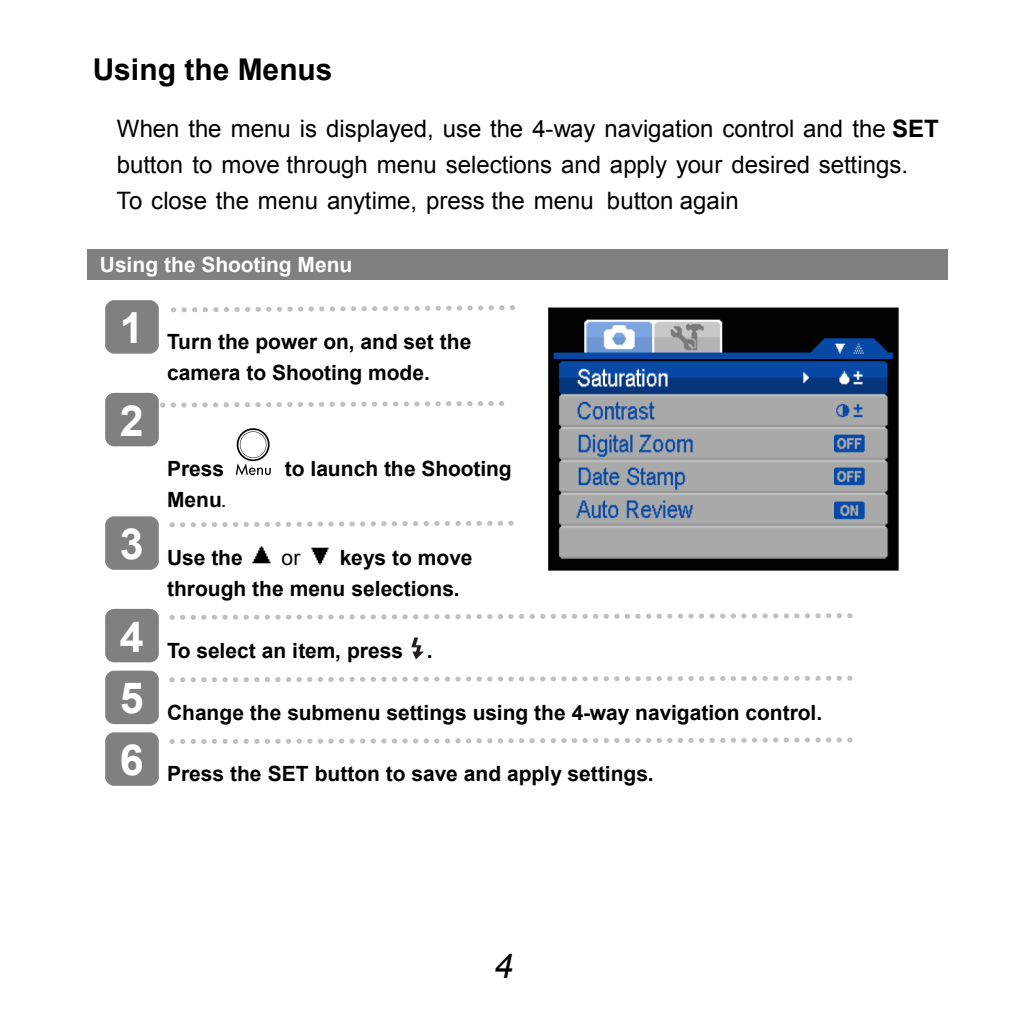
<style>
.page{position:relative;width:1020px;height:1020px;background:#fff}
.page>*{position:absolute;margin:0;border:0;box-sizing:border-box;transform-origin:0 0}
.t1{font:700 42.9px/61.8px "Arial";color:#fff}
.t2{font:italic 34.2px "Arial";color:#000}
.t3{font:700 30px "Arial";color:#000}
.t4{font:24px/36px "Arial";color:#000}
.t5{font:700 21px/30.9px "Arial";color:#000}
.t6{font:700 21px "Arial";letter-spacing:-.005em;color:#fff}
.t7{font:21px "Arial";color:#000}
.s1{font-weight:700}
.s2{font-weight:400}
</style>
<div class="page">
<div style="left:87px;top:249px;width:861px;height:31px;background:#808080"></div>
<img style="left:252px;top:546px;width:19px;height:18px">
<img style="left:311px;top:547px;width:18px;height:18px">
<div style="left:105px;top:609px;width:54px;height:53px;background:#808080;border-radius:9px"></div>
<svg style="left:169px;top:613px;width:684px;height:70px"></svg>
<div style="left:105px;top:671px;width:54px;height:53px;background:#808080;border-radius:9px"></div>
<div style="left:105px;top:516px;width:54px;height:54px;background:#808080;border-radius:9px"></div>
<svg style="left:169px;top:520px;width:345px;height:8px"></svg>
<div style="left:105px;top:300px;width:54px;height:54px;background:#808080;border-radius:9px"></div>
<svg style="left:171px;top:305px;width:344px;height:8px"></svg>
<div style="left:105px;top:393px;width:54px;height:53px;background:#808080;border-radius:9px"></div>
<svg style="left:158px;top:398px;width:347px;height:12px"></svg>
<svg style="left:169px;top:737px;width:684px;height:7px"></svg>
<div style="left:105px;top:732px;width:54px;height:54px;background:#808080;border-radius:9px"></div>
<svg style="left:411px;top:638px;width:13px;height:21px"></svg>
<img style="left:549px;top:308px;width:350px;height:262px">
<svg style="left:236px;top:428px;width:35px;height:47px"></svg>
<h3 class="t3" style="left:93px;top:50px;width:241px">Using the Menus</h3>
<p class="t4" style="left:117px;top:110px;width:824px">When the menu is displayed, use the 4-way navigation control and the <span class="s1">SET </span>button to move through menu selections and apply your desired settings.<br>To close the menu anytime, press the menu button again</p>
<p class="t6" style="left:100px;top:251px;width:254px">Using the Shooting Menu</p>
<h1 class="t1" style="left:120px;top:283px;width:25px;line-height:92.4px">1<br>2</h1>
<h1 class="t1" style="left:120px;top:515px;width:25px">3</h1>
<h1 class="t1" style="left:120px;top:607px;width:25px">4<br>5</h1>
<h1 class="t1" style="left:120px;top:731px;width:25px">6</h1>
<p class="t5" style="left:167px;top:327px;width:306px">Turn the power on, and set the camera to Shooting mode.</p>
<p class="t5" style="left:167px;top:454px;width:59px">Press</p>
<p class="t5" style="left:285px;top:454px;width:228px">to launch the Shooting</p>
<p class="t5" style="left:167px;top:485px;width:61px">Menu<span class="s2">.</span></p>
<p class="t5" style="left:167px;top:543px;width:77px">Use the</p>
<p class="t7" style="left:282px;top:544px;width:20px">or</p>
<p class="t5" style="left:167px;top:543px;width:307px;text-indent:173px">keys to move through the menu selections.</p>
<p class="t5" style="left:167px;top:636px;width:267px">To select an item, press .</p>
<p class="t5" style="left:167px;top:697px;width:657px">Change the submenu settings using the 4-way navigation control.</p>
<p class="t5" style="left:167px;top:759px;width:488px">Press the SET button to save and apply settings.</p>
<h2 class="t2" style="left:494px;top:944px;width:21px">4</h2>
</div>
